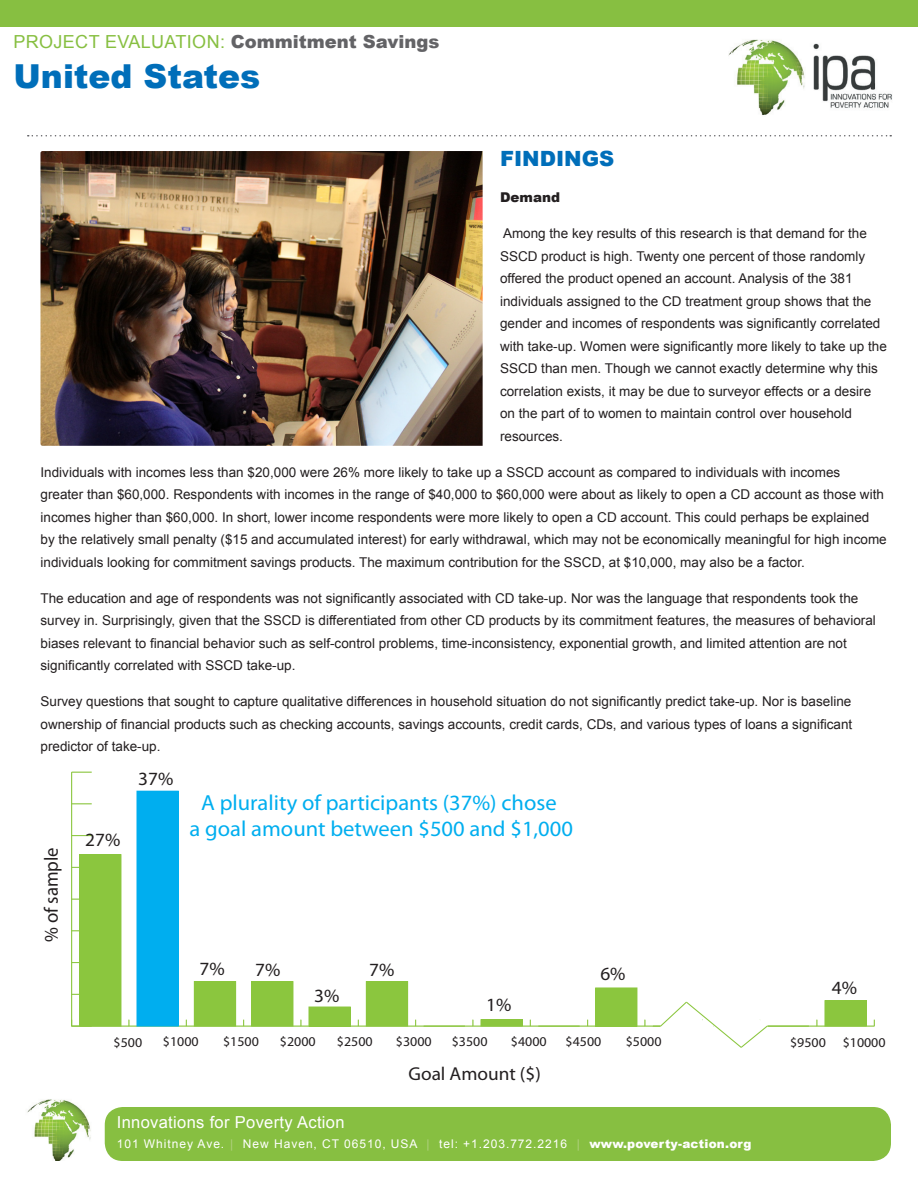
<style>
.page{position:relative;width:918px;height:1188px;background:#fff}
.page>*{position:absolute;margin:0;border:0;box-sizing:border-box;transform-origin:0 0}
.t1{font:900 33px "Arial";color:#006eb9}
.t2{font:21.9px/26.2px "Myriad Pro";color:#00aeef;text-align:center}
.t3{font:900 21px "Arial";color:#006eb9}
.t4{font:19.35px "Myriad Pro";color:#231f20}
.t5{font:18.75px "Myriad Pro";color:#231f20}
.t6{font:900 18px "Arial";color:#636366}
.t7{font:18px "Arial";letter-spacing:.02em;color:#87bf41}
.t8{font:16.5px "Arial";letter-spacing:.02em;color:#fff}
.t9{font:13.5px/22.5px "Arial";color:#231f20}
.t10{font:13.5px "Myriad Pro";color:#231f20}
.t11{font:900 13.5px "Arial";color:#231f20}
.t12{font:12px "Arial";letter-spacing:.08em;color:#fff}
.s1{font-weight:400;color:#87bf41}
.s2{color:#b0d17f}
.s3{font-weight:900}
</style>
<div class="page">
<img style="left:729px;top:39px;width:163px;height:76px">
<svg style="left:28px;top:135px;width:863px;height:1px"></svg>
<div style="left:0;top:0;width:918px;height:27px;background:#87bf41"></div>
<div style="left:105px;top:1107px;width:786px;height:54px;background:#87bf41;border-radius:18px"></div>
<img style="left:27px;top:1099px;width:64px;height:62px">
<hr style="left:72px;top:1026px;width:802px;height:1px;background:#8bc63e">
<svg style="left:128px;top:1020px;width:2px;height:6px"></svg>
<svg style="left:300px;top:1020px;width:2px;height:6px"></svg>
<svg style="left:472px;top:1020px;width:2px;height:6px"></svg>
<svg style="left:644px;top:1020px;width:2px;height:6px"></svg>
<hr style="left:71px;top:772px;width:1px;height:254px;background:#8bc63e">
<svg style="left:71px;top:1020px;width:21px;height:7px"></svg>
<svg style="left:72px;top:835px;width:20px;height:1px"></svg>
<svg style="left:72px;top:803px;width:20px;height:1px"></svg>
<svg style="left:72px;top:772px;width:20px;height:1px"></svg>
<div style="left:80px;top:855px;width:41px;height:171px;background:#8bc63e"></div>
<div style="left:79px;top:854px;width:42px;height:172px;border:1px solid #8bc63e"></div>
<div style="left:137px;top:791px;width:41px;height:235px;background:#00aeef"></div>
<div style="left:137px;top:791px;width:42px;height:235px;border:1px solid #00aeef"></div>
<div style="left:194px;top:982px;width:42px;height:44px;background:#8bc63e"></div>
<div style="left:194px;top:981px;width:42px;height:45px;border:1px solid #8bc63e"></div>
<div style="left:252px;top:982px;width:41px;height:44px;background:#8bc63e"></div>
<div style="left:251px;top:981px;width:42px;height:45px;border:1px solid #8bc63e"></div>
<div style="left:309px;top:1007px;width:41px;height:19px;background:#8bc63e"></div>
<div style="left:366px;top:982px;width:42px;height:44px;background:#8bc63e"></div>
<div style="left:366px;top:981px;width:42px;height:45px;border:1px solid #8bc63e"></div>
<div style="left:481px;top:1020px;width:41px;height:6px;background:#8bc63e"></div>
<div style="left:481px;top:1019px;width:42px;height:7px;border:1px solid #8bc63e"></div>
<div style="left:596px;top:988px;width:41px;height:38px;background:#8bc63e"></div>
<div style="left:595px;top:988px;width:42px;height:38px;border:1px solid #8bc63e"></div>
<div style="left:825px;top:1001px;width:41px;height:25px;background:#8bc63e"></div>
<div style="left:825px;top:1000px;width:42px;height:26px;border:1px solid #8bc63e"></div>
<svg style="left:659px;top:1001px;width:110px;height:47px"></svg>
<img style="left:40px;top:151px;width:443px;height:295px">
<h3 class="t7" style="left:14px;top:30px;width:63px">Project</h3>
<h3 class="t7" style="left:105px;top:30px;width:36px">Evaluation</h3>
<h3 class="t6" style="left:220px;top:28px;width:221px"><span class="s1">:</span> Commitment Savings</h3>
<h1 class="t1" style="left:14px;top:52px;width:248px">United States</h1>
<h3 class="t3" style="left:500px;top:143px;width:15px">FINDINGS</h3>
<p class="t11" style="left:500px;top:187px;width:62px">Demand</p>
<p class="t9" style="left:500px;top:222px;width:388px">Among the key results of this research is that demand for the SSCD product is high. Twenty one percent of those randomly offered the product opened an account. Analysis of the 381 individuals assigned to the CD treatment group shows that the gender and incomes of respondents was significantly correlated with take-up. Women were significantly more likely to take up the SSCD than men. Though we cannot exactly determine why this correlation exists, it may be due to surveyor effects or a desire on the part of to women to maintain control over household resources.</p>
<p class="t9" style="left:40px;top:461px;width:848px">Individuals with incomes less than $20,000 were 26% more likely to take up a SSCD account as compared to individuals with incomes<br>greater than $60,000. Respondents with incomes in the range of $40,000 to $60,000 were about as likely to open a CD account as those with incomes higher than $60,000. In short, lower income respondents were more likely to open a CD account. This could perhaps be explained by the relatively small penalty ($15 and accumulated interest) for early withdrawal, which may not be economically meaningful for high income individuals looking for commitment savings products. The maximum contribution for the SSCD, at $10,000, may also be a factor.</p>
<p class="t9" style="left:40px;top:587px;width:837px">The education and age of respondents was not significantly associated with CD take-up. Nor was the language that respondents took the survey in. Surprisingly, given that the SSCD is differentiated from other CD products by its commitment features, the measures of behavioral biases relevant to financial behavior such as self-control problems, time-inconsistency, exponential growth, and limited attention are not significantly correlated with SSCD take-up.</p>
<p class="t9" style="left:40px;top:690px;width:813px;text-align:justify">Survey questions that sought to capture qualitative differences in household situation do not significantly predict take-up. Nor is baseline ownership of financial products such as checking accounts, savings accounts, credit cards, CDs, and various types of loans a significant predictor of take-up.</p>
<h3 class="t4" style="left:39px;top:942px;width:97px;rotate:-90deg">% of sample</h3>
<h3 class="t5" style="left:85px;top:828px;width:37px">27%</h3>
<h3 class="t5" style="left:138px;top:767px;width:37px">37%</h3>
<h2 class="t2" style="left:190px;top:789px;width:385px">A plurality of participants (37%) chose<br>a goal amount between $500 and $1,000</h2>
<h3 class="t5" style="left:199px;top:957px;width:27px">7%</h3>
<h3 class="t5" style="left:255px;top:958px;width:27px">7%</h3>
<h3 class="t5" style="left:314px;top:984px;width:27px">3%</h3>
<h3 class="t5" style="left:369px;top:958px;width:27px">7%</h3>
<h3 class="t5" style="left:486px;top:993px;width:27px">1%</h3>
<h3 class="t5" style="left:600px;top:962px;width:27px">6%</h3>
<h3 class="t5" style="left:832px;top:976px;width:27px">4%</h3>
<p class="t10" style="left:114px;top:1035px;width:30px">$500</p>
<p class="t10" style="left:163px;top:1034px;width:37px">$1000</p>
<p class="t10" style="left:223px;top:1034px;width:37px">$1500</p>
<p class="t10" style="left:280px;top:1034px;width:37px">$2000</p>
<p class="t10" style="left:337px;top:1034px;width:37px">$2500</p>
<p class="t10" style="left:396px;top:1034px;width:37px">$3000</p>
<p class="t10" style="left:452px;top:1034px;width:37px">$3500</p>
<p class="t10" style="left:511px;top:1034px;width:37px">$4000</p>
<p class="t10" style="left:566px;top:1034px;width:37px">$4500</p>
<p class="t10" style="left:626px;top:1034px;width:37px">$5000</p>
<p class="t10" style="left:790px;top:1035px;width:97px">$9500 $10000</p>
<h3 class="t5" style="left:408px;top:1062px;width:134px">Goal Amount ($)</h3>
<p class="t8" style="left:117px;top:1111px;width:229px">Innovations for Poverty Action</p>
<p class="t12" style="left:117px;top:1135px;width:636px">101 Whitney Ave. <span class="s2">|</span> New Haven, CT 06510, USA <span class="s2">|</span> tel: +1.203.772.2216 <span class="s2">|</span> <span class="s3">www.poverty-action.org</span></p>
</div>
